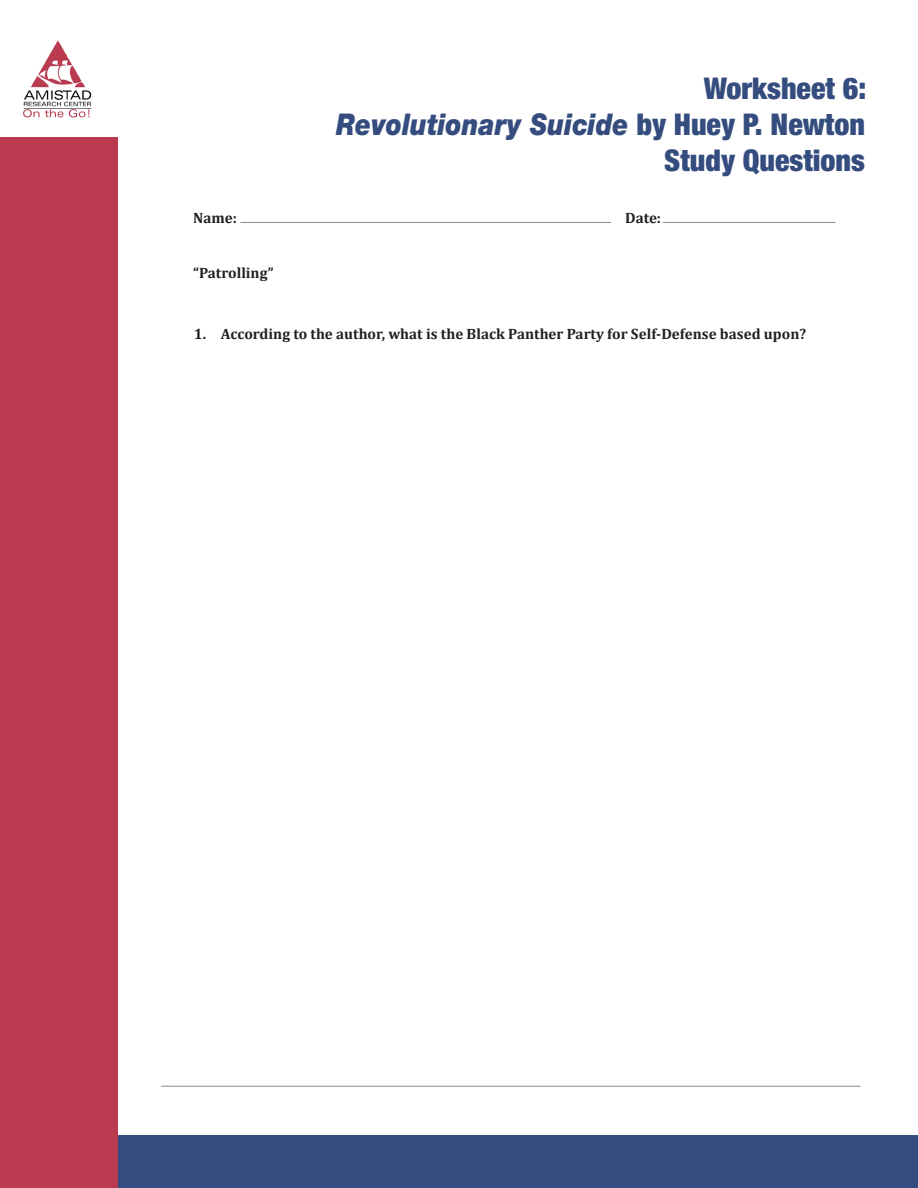
<style>
.page{position:relative;width:918px;height:1188px;background:#fff}
.page>*{position:absolute;margin:0;border:0;box-sizing:border-box;transform-origin:0 0}
.t1{font:italic 900 30px "Helvetica Neue LT Std";color:#344c7e;scale:.86 1}
.t2{font:900 condensed 30px "Helvetica Neue LT Std";color:#344c7e}
.t3{font:700 15px "Cambria";color:#231f20}
.s1{font-style:normal;font-stretch:condensed}
</style>
<div class="page">
<div style="left:0;top:137px;width:118px;height:1051px;background:#ba3b50"></div>
<div style="left:118px;top:1136px;width:800px;height:52px;background:#354c7e"></div>
<img style="left:23px;top:40px;width:69px;height:78px">
<hr style="left:161px;top:1086px;width:700px;height:1px;background:#87898c">
<hr style="left:240px;top:222px;width:371px;height:1px;background:#87898c">
<hr style="left:663px;top:222px;width:173px;height:1px;background:#87898c">
<p class="t2" style="left:704px;top:70px;width:164px">Worksheet 6:</p>
<p class="t1" style="left:336px;top:106px;width:616px">Revolutionary Suicide <span class="s1">by Huey P. Newton</span></p>
<p class="t2" style="left:664px;top:142px;width:202px">Study Questions</p>
<p class="t3" style="left:193px;top:207px;width:45px">Name:</p>
<p class="t3" style="left:625px;top:207px;width:38px">Date:</p>
<p class="t3" style="left:193px;top:262px;width:82px">“Patrolling”</p>
<p class="t3" style="left:194px;top:323px;width:614px">1. According to the author, what is the Black Panther Party for Self-Defense based upon?</p>
</div>
